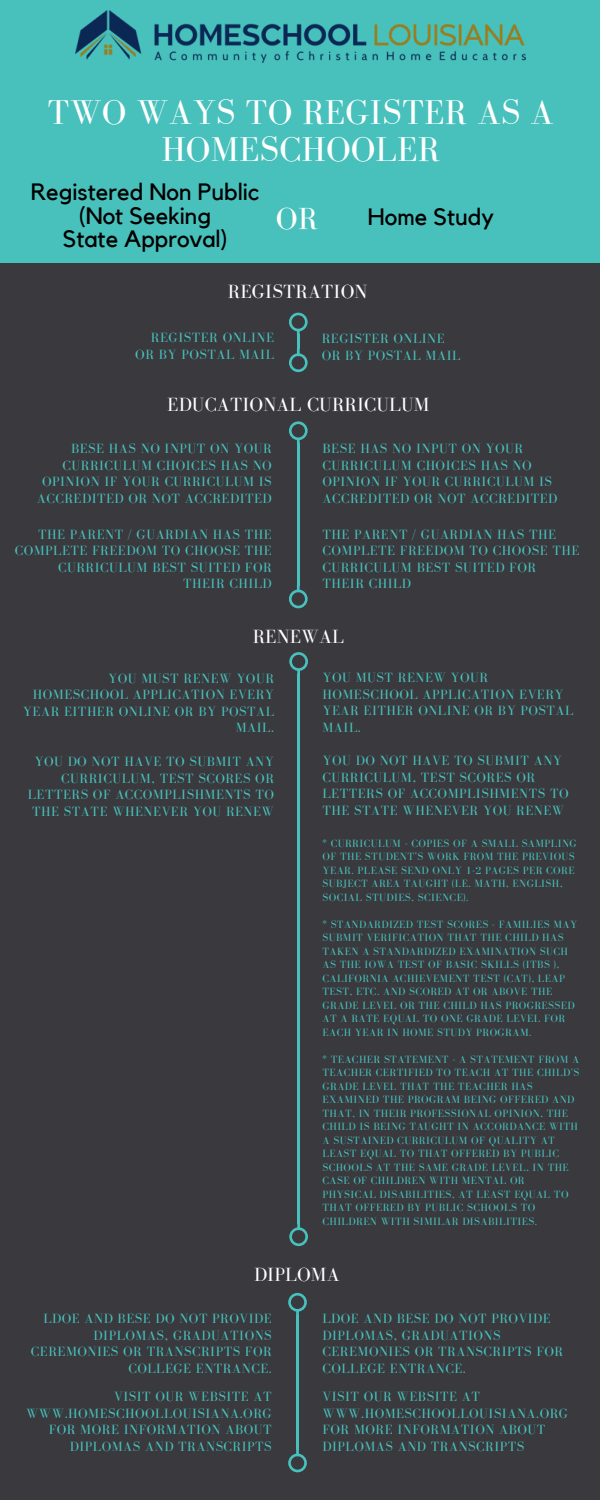
<style>
.page{position:relative;width:600px;height:1500px;background:#fff}
.page>*{position:absolute;margin:0;border:0;box-sizing:border-box;transform-origin:0 0}
.t1{font:35.4px/36.8px "Bodoni FLF";letter-spacing:.01em;color:#fff;text-align:center}
.t2{font:31.4px "Bodoni FLF";color:#fff}
.t3{font:23.6px/23.2px "Kollektif";color:#000;text-align:center}
.t4{font:19.7px "Bodoni FLF";letter-spacing:.01em;color:#fff}
.t5{font:13.8px/16.5px "Bodoni FLF";letter-spacing:.04em;color:#48c1bc;text-align:right}
.t6{font:10.8px/13.5px "Bodoni FLF";letter-spacing:.04em;color:#48c1bc}
</style>
<div class="page">
<div style="left:0;top:259px;width:600px;height:1241px;background:#39393e"></div>
<div style="left:0;top:0;width:600px;height:263px;background:#48c1bc"></div>
<hr style="left:297px;top:335px;width:3px;height:14px;background:#48c1bc">
<svg style="left:289px;top:313px;width:19px;height:22px"></svg>
<svg style="left:289px;top:349px;width:19px;height:23px"></svg>
<hr style="left:297px;top:443px;width:3px;height:142px;background:#48c1bc">
<svg style="left:289px;top:421px;width:19px;height:23px"></svg>
<svg style="left:289px;top:585px;width:19px;height:23px"></svg>
<hr style="left:297px;top:674px;width:3px;height:549px;background:#48c1bc">
<svg style="left:289px;top:652px;width:19px;height:22px"></svg>
<svg style="left:289px;top:1223px;width:19px;height:23px"></svg>
<hr style="left:296px;top:1315px;width:3px;height:134px;background:#48c1bc">
<svg style="left:288px;top:1293px;width:19px;height:22px"></svg>
<svg style="left:288px;top:1449px;width:19px;height:23px"></svg>
<img style="left:76px;top:10px;width:450px;height:52px">
<h1 class="t1" style="left:47px;top:94px;width:508px">TWO WAYS TO REGISTER AS A<br>HOMESCHOOLER</h1>
<h3 class="t3" style="left:31px;top:182px;width:230px">Registered Non Public (Not Seeking<br>State Approval)</h3>
<h2 class="t2" style="left:276px;top:202px;width:43px">OR</h2>
<h3 class="t3" style="left:368px;top:206px;width:128px">Home Study</h3>
<h3 class="t4" style="left:228px;top:281px;width:141px">REGISTRATION</h3>
<p class="t5" style="left:322px;top:330px;width:140px;text-align:left">REGISTER ONLINE<br>OR BY POSTAL MAIL</p>
<p class="t5" style="left:135px;top:329px;width:140px">REGISTER ONLINE<br>OR BY POSTAL MAIL</p>
<h3 class="t4" style="left:167px;top:394px;width:264px">EDUCATIONAL CURRICULUM</h3>
<p class="t5" style="left:37px;top:440px;width:236px">BESE HAS NO INPUT ON YOUR<br>CURRICULUM CHOICES HAS NO<br>OPINION IF YOUR CURRICULUM IS<br>ACCREDITED OR NOT ACCREDITED</p>
<p class="t5" style="left:322px;top:440px;width:236px;text-align:left">BESE HAS NO INPUT ON YOUR<br>CURRICULUM CHOICES HAS NO<br>OPINION IF YOUR CURRICULUM IS<br>ACCREDITED OR NOT ACCREDITED</p>
<p class="t5" style="left:15px;top:526px;width:258px">THE PARENT / GUARDIAN HAS THE<br>COMPLETE FREEDOM TO CHOOSE THE<br>CURRICULUM BEST SUITED FOR<br>THEIR CHILD</p>
<p class="t5" style="left:322px;top:526px;width:258px;text-align:left">THE PARENT / GUARDIAN HAS THE<br>COMPLETE FREEDOM TO CHOOSE THE<br>CURRICULUM BEST SUITED FOR<br>THEIR CHILD</p>
<h3 class="t4" style="left:253px;top:625px;width:93px">RENEWAL</h3>
<p class="t5" style="left:23px;top:670px;width:253px">YOU MUST RENEW YOUR<br>HOMESCHOOL APPLICATION EVERY<br>YEAR EITHER ONLINE OR BY POSTAL<br>MAIL.</p>
<p class="t5" style="left:322px;top:669px;width:253px;text-align:left">YOU MUST RENEW YOUR<br>HOMESCHOOL APPLICATION EVERY<br>YEAR EITHER ONLINE OR BY POSTAL<br>MAIL.</p>
<p class="t5" style="left:28px;top:753px;width:248px">YOU DO NOT HAVE TO SUBMIT ANY<br>CURRICULUM, TEST SCORES OR<br>LETTERS OF ACCOMPLISHMENTS TO<br>THE STATE WHENEVER YOU RENEW</p>
<p class="t5" style="left:322px;top:752px;width:248px;text-align:left">YOU DO NOT HAVE TO SUBMIT ANY<br>CURRICULUM, TEST SCORES OR<br>LETTERS OF ACCOMPLISHMENTS TO<br>THE STATE WHENEVER YOU RENEW</p>
<p class="t6" style="left:322px;top:836px;width:256px">* CURRICULUM - COPIES OF A SMALL SAMPLING OF THE STUDENT’S WORK FROM THE PREVIOUS YEAR. PLEASE SEND ONLY 1-2 PAGES PER CORE SUBJECT AREA TAUGHT (I.E. MATH, ENGLISH, SOCIAL STUDIES, SCIENCE).</p>
<p class="t6" style="left:322px;top:917px;width:256px">* STANDARDIZED TEST SCORES - FAMILIES MAY SUBMIT VERIFICATION THAT THE CHILD HAS TAKEN A STANDARDIZED EXAMINATION SUCH AS THE IOWA TEST OF BASIC SKILLS (ITBS ), CALIFORNIA ACHIEVEMENT TEST (CAT), LEAP TEST, ETC. AND SCORED AT OR ABOVE THE GRADE LEVEL OR THE CHILD HAS PROGRESSED AT A RATE EQUAL TO ONE GRADE LEVEL FOR EACH YEAR IN HOME STUDY PROGRAM.</p>
<p class="t6" style="left:322px;top:1052px;width:258px">* TEACHER STATEMENT - A STATEMENT FROM A TEACHER CERTIFIED TO TEACH AT THE CHILD'S GRADE LEVEL THAT THE TEACHER HAS EXAMINED THE PROGRAM BEING OFFERED AND THAT, IN THEIR PROFESSIONAL OPINION, THE CHILD IS BEING TAUGHT IN ACCORDANCE WITH A SUSTAINED CURRICULUM OF QUALITY AT LEAST EQUAL TO THAT OFFERED BY PUBLIC SCHOOLS AT THE SAME GRADE LEVEL, IN THE CASE OF CHILDREN WITH MENTAL OR PHYSICAL DISABILITIES, AT LEAST EQUAL TO THAT OFFERED BY PUBLIC SCHOOLS TO CHILDREN WITH SIMILAR DISABILITIES.</p>
<h3 class="t4" style="left:254px;top:1264px;width:87px">DIPLOMA</h3>
<p class="t5" style="left:31px;top:1310px;width:242px">LDOE AND BESE DO NOT PROVIDE<br>DIPLOMAS, GRADUATIONS<br>CEREMONIES OR TRANSCRIPTS FOR<br>COLLEGE ENTRANCE.</p>
<p class="t5" style="left:322px;top:1310px;width:242px;text-align:left">LDOE AND BESE DO NOT PROVIDE<br>DIPLOMAS, GRADUATIONS<br>CEREMONIES OR TRANSCRIPTS FOR<br>COLLEGE ENTRANCE.</p>
<p class="t5" style="left:26px;top:1388px;width:247px">VISIT OUR WEBSITE AT<br>WWW.HOMESCHOOLLOUISIANA.ORG<br>FOR MORE INFORMATION ABOUT<br>DIPLOMAS AND TRANSCRIPTS</p>
<p class="t5" style="left:322px;top:1388px;width:247px;text-align:left">VISIT OUR WEBSITE AT<br>WWW.HOMESCHOOLLOUISIANA.ORG<br>FOR MORE INFORMATION ABOUT<br>DIPLOMAS AND TRANSCRIPTS</p>
</div>
